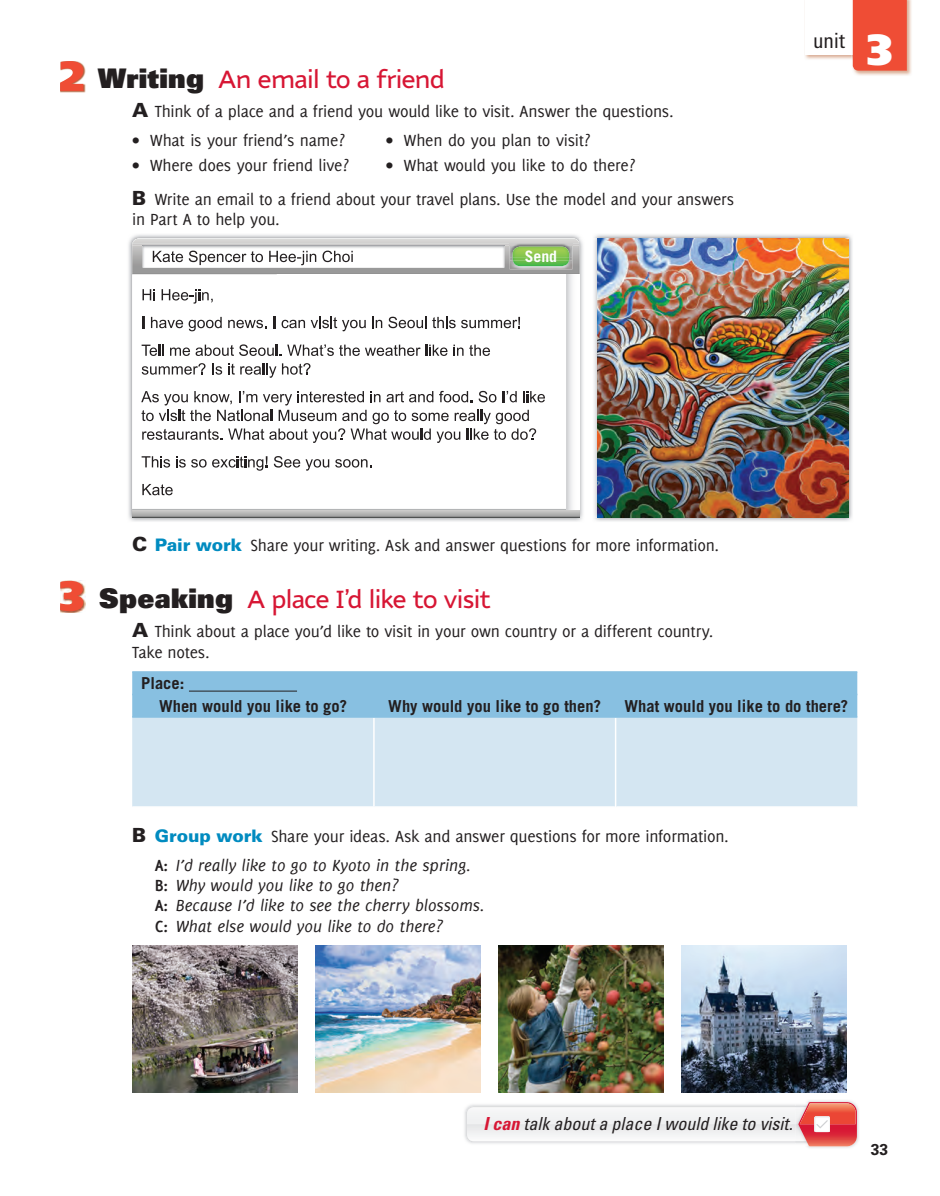
<style>
.page{position:relative;width:940px;height:1196px;background:#fff}
.page>*{position:absolute;margin:0;border:0;box-sizing:border-box;transform-origin:0 0}
.t1{font:500 27px "Nubian";letter-spacing:-.045em;color:#d71634}
.t2{font:condensed 21px "Univers LT Std";color:#231f20}
.t3{font:italic condensed 18px "Univers LT Std";color:#231f20}
.t4{font:17.7px/33.8px "Delicious";letter-spacing:-.015em;color:#231f20}
.t5{font:italic 17.7px/20.2px "Delicious";color:#231f20}
.t6{font:700 16.5px/22.5px "Trade Gothic LT Std";color:#231f20}
.t7{font:700 15.75px "Trade Gothic LT Std";color:#fff}
.t8{font:700 15.75px "Univers LT Std";color:#231f20}
.s1{font-family:"Univers LT Std X Black";font-weight:400;color:#231f20}
.s2{font-family:"Univers LT Std";font-weight:900;font-size:19.5px}
.s3{font-family:"Frutiger LT Std";font-weight:900;font-stretch:normal;font-size:43.5px;color:#fff}
.s4{font-family:"Univers LT Std";font-weight:900;font-size:17.25px;color:#008bc0}
.s5{font-weight:700}
.s6{font-style:italic}
.s7{font-weight:700;font-style:normal}
.s8{font-weight:700;color:#d71634}
</style>
<div class="page">
<img style="left:805px;top:55px;width:46px;height:4px">
<img style="left:851px;top:0;width:61px;height:76px">
<img style="left:851px;top:0;width:1px;height:55px">
<div style="left:852px;top:0;width:54px;height:72px;background:#ef4d35"></div>
<img style="left:807px;top:1100px;width:52px;height:48px">
<svg style="left:466px;top:1102px;width:390px;height:44px"></svg>
<img style="left:128px;top:234px;width:454px;height:288px">
<img style="left:579px;top:238px;width:4px;height:279px">
<svg style="left:132px;top:275px;width:434px;height:234px"></svg>
<img style="left:132px;top:238px;width:447px;height:36px">
<svg style="left:579px;top:243px;width:1px;height:31px"></svg>
<img style="left:132px;top:510px;width:447px;height:7px">
<hr style="left:277px;top:274px;width:289px;height:1px;background:#fff">
<img style="left:422px;top:466px;width:144px;height:43px">
<img style="left:278px;top:466px;width:144px;height:43px">
<img style="left:132px;top:353px;width:96px;height:78px">
<img style="left:132px;top:509px;width:434px;height:1px">
<img style="left:277px;top:471px;width:1px;height:38px">
<img style="left:228px;top:320px;width:338px;height:146px">
<img style="left:365px;top:317px;width:155px;height:13px">
<img style="left:163px;top:345px;width:140px;height:11px">
<img style="left:142px;top:363px;width:165px;height:13px">
<img style="left:145px;top:456px;width:221px;height:13px">
<svg style="left:132px;top:274px;width:145px;height:1px"></svg>
<img style="left:143px;top:317px;width:132px;height:13px">
<img style="left:163px;top:345px;width:7px;height:8px">
<svg style="left:161px;top:289px;width:52px;height:15px"></svg>
<svg style="left:142px;top:289px;width:13px;height:11px"></svg>
<svg style="left:388px;top:317px;width:38px;height:11px"></svg>
<svg style="left:228px;top:320px;width:38px;height:8px"></svg>
<svg style="left:151px;top:317px;width:71px;height:14px"></svg>
<svg style="left:461px;top:317px;width:59px;height:11px"></svg>
<svg style="left:432px;top:317px;width:23px;height:11px"></svg>
<svg style="left:372px;top:317px;width:10px;height:11px"></svg>
<svg style="left:281px;top:317px;width:84px;height:14px"></svg>
<img style="left:287px;top:345px;width:14px;height:11px">
<svg style="left:170px;top:344px;width:111px;height:12px"></svg>
<svg style="left:141px;top:345px;width:22px;height:11px"></svg>
<svg style="left:303px;top:345px;width:187px;height:11px"></svg>
<svg style="left:212px;top:363px;width:10px;height:12px"></svg>
<svg style="left:282px;top:363px;width:28px;height:12px"></svg>
<svg style="left:142px;top:363px;width:63px;height:12px"></svg>
<svg style="left:228px;top:363px;width:48px;height:15px"></svg>
<svg style="left:141px;top:391px;width:404px;height:52px"></svg>
<svg style="left:274px;top:456px;width:55px;height:15px"></svg>
<svg style="left:335px;top:459px;width:36px;height:8px"></svg>
<svg style="left:212px;top:456px;width:55px;height:15px"></svg>
<svg style="left:176px;top:456px;width:30px;height:11px"></svg>
<svg style="left:141px;top:456px;width:29px;height:11px"></svg>
<svg style="left:142px;top:484px;width:31px;height:11px"></svg>
<svg style="left:566px;top:274px;width:13px;height:236px"></svg>
<img style="left:143px;top:245px;width:361px;height:23px">
<img style="left:153px;top:251px;width:199px;height:11px">
<img style="left:162px;top:254px;width:188px;height:11px">
<img style="left:315px;top:255px;width:24px;height:7px">
<img style="left:509px;top:261px;width:63px;height:8px">
<img style="left:509px;top:243px;width:63px;height:14px">
<img style="left:509px;top:257px;width:63px;height:4px">
<img style="left:512px;top:247px;width:57px;height:19px">
<img style="left:594px;top:234px;width:258px;height:287px">
<img style="left:594px;top:238px;width:254px;height:279px">
<div style="left:132px;top:673px;width:725px;height:43px;background:#88c0e1"></div>
<div style="left:132px;top:718px;width:725px;height:88px;background:#d4e6f2"></div>
<hr style="left:373px;top:718px;width:1px;height:90px;background:#fff">
<hr style="left:614px;top:718px;width:2px;height:90px;background:#fff">
<hr style="left:132px;top:671px;width:725px;height:2px;background:#88c0e1">
<hr style="left:132px;top:694px;width:725px;height:1px;background:#88c0e1">
<hr style="left:132px;top:716px;width:725px;height:2px;background:#88c0e1">
<hr style="left:189px;top:691px;width:108px;height:1px;background:#231f20">
<img style="left:132px;top:945px;width:165px;height:147px">
<img style="left:315px;top:945px;width:165px;height:147px">
<img style="left:498px;top:945px;width:165px;height:147px">
<img style="left:681px;top:945px;width:165px;height:147px">
<img style="left:60px;top:65px;width:25px;height:27px">
<svg style="left:60px;top:61px;width:23px;height:30px"></svg>
<img style="left:60px;top:584px;width:25px;height:29px">
<svg style="left:60px;top:581px;width:23px;height:30px"></svg>
<h1 class="t1" style="left:98px;top:69px;width:348px"><span class="s1">Writing</span> An email to a friend</h1>
<p class="t4" style="left:132px;top:96px;width:543px"><span class="s2">A</span> Think of a place and a friend you would like to visit. Answer the questions.</p>
<p class="t4" style="left:132px;top:124px;width:214px">• What is your friend’s name?</p>
<p class="t4" style="left:132px;top:149px;width:218px">• Where does your friend live?</p>
<p class="t4" style="left:386px;top:124px;width:206px">• When do you plan to visit?</p>
<p class="t4" style="left:132px;top:149px;width:603px;text-indent:253px">• What would you like to do there?<br><span class="s2">B</span> Write an email to a friend about your travel plans. Use the model and your answers</p>
<p class="t4" style="left:132px;top:203px;width:149px">in Part A to help you.</p>
<p class="t7" style="left:524px;top:251px;width:34px">Send</p>
<p class="t2" style="left:813px;top:28px;width:81px">unit <span class="s3">3</span></p>
<p class="t4" style="left:132px;top:529px;width:588px"><span class="s2">C</span> <span class="s4">Pair work</span> Share your writing. Ask and answer questions for more information.</p>
<h1 class="t1" style="left:99px;top:589px;width:393px"><span class="s1">Speaking</span> A place I’d like to visit</h1>
<p class="t4" style="left:132px;top:622px;width:582px;line-height:20.2px"><span class="s2">A</span> Think about a place you’d like to visit in your own country or a different country.<br>Take notes.</p>
<p class="t6" style="left:159px;top:673px;width:189px;text-indent:-18px">Place:<br>When would you like to go?</p>
<p class="t6" style="left:388px;top:696px;width:214px">Why would you like to go then?</p>
<p class="t6" style="left:624px;top:696px;width:225px">What would you like to do there?</p>
<p class="t4" style="left:155px;top:822px;width:575px;line-height:29.2px;text-indent:-23px"><span class="s2">B</span> <span class="s4">Group work</span> Share your ideas. Ask and answer questions for more information.<br><span class="s5">A:</span> <span class="s6">I’d really like to go to Kyoto in the spring.</span></p>
<p class="t5" style="left:155px;top:876px;width:331px"><span class="s7">B:</span> Why would you like to go then?<br><span class="s7">A:</span> Because I’d like to see the cherry blossoms.<br><span class="s7">C:</span> What else would you like to do there?</p>
<p class="t3" style="left:483px;top:1117px;width:310px"><span class="s8">I can</span> talk about a place I would like to visit.</p>
<p class="t8" style="left:870px;top:1140px;width:19px">33</p>
</div>
